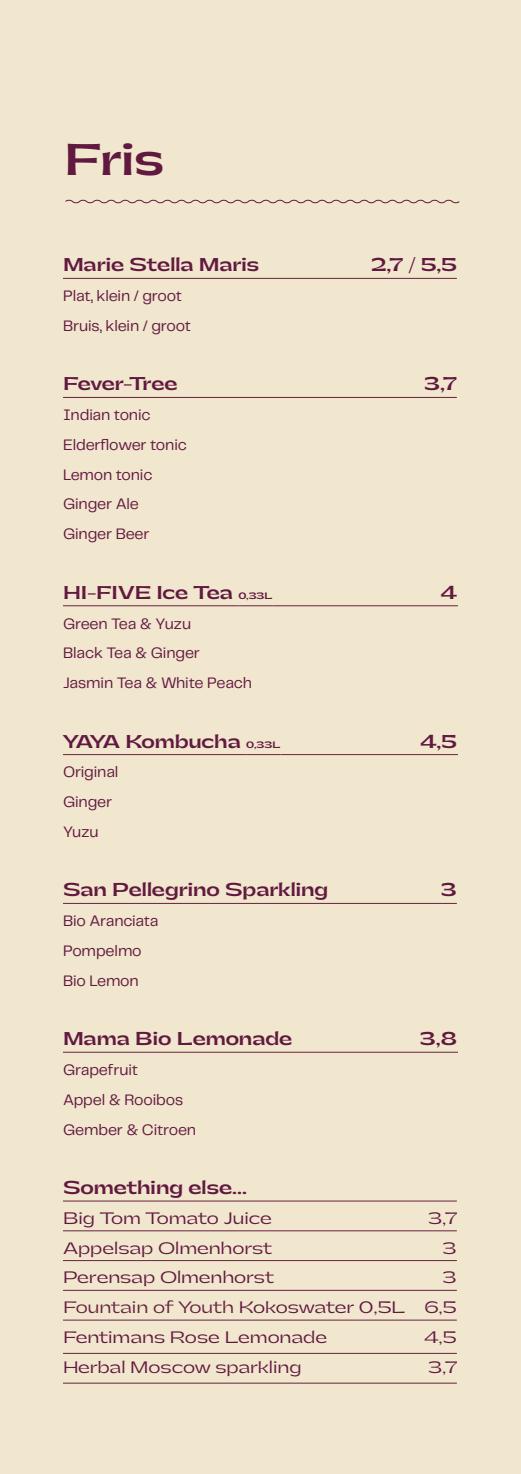
<style>
.page{position:relative;width:521px;height:1474px;background:#fff}
.page>*{position:absolute;margin:0;border:0;box-sizing:border-box;transform-origin:0 0}
.t1{font:700 42px "Gatwick";color:#621940}
.t2{font:700 17.5px "Gatwick";letter-spacing:-.005em;color:#621940}
.t3{font:700 17.5px "Gatwick";letter-spacing:-.025em;color:#621940}
.t4{font:15.75px "Telegraf";letter-spacing:-.01em;color:#621940}
.t5{font:15.75px "Gatwick";letter-spacing:-.01em;color:#621940}
.s1{font-size:8.75px}
.s2{color:#692240}
</style>
<div class="page">
<div style="left:0;top:0;width:521px;height:1473px;background:#f1e6ce"></div>
<svg style="left:65px;top:199px;width:395px;height:5px"></svg>
<hr style="left:63px;top:278px;width:394px;height:1px;background:#692240">
<hr style="left:63px;top:397px;width:394px;height:1px;background:#692240">
<hr style="left:63px;top:605px;width:175px;height:1px;background:#692240">
<hr style="left:238px;top:605px;width:35px;height:1px;background:#692240">
<hr style="left:273px;top:605px;width:185px;height:1px;background:#692240">
<hr style="left:63px;top:754px;width:183px;height:1px;background:#692240">
<hr style="left:246px;top:754px;width:34px;height:1px;background:#692240">
<hr style="left:280px;top:754px;width:178px;height:1px;background:#692240">
<hr style="left:63px;top:903px;width:394px;height:1px;background:#692240">
<hr style="left:63px;top:1051px;width:395px;height:1px;background:#692240">
<hr style="left:63px;top:1200px;width:394px;height:1px;background:#692240">
<hr style="left:63px;top:1230px;width:394px;height:1px;background:#692240">
<hr style="left:63px;top:1260px;width:394px;height:1px;background:#692240">
<hr style="left:63px;top:1289px;width:394px;height:1px;background:#692240">
<hr style="left:63px;top:1319px;width:394px;height:1px;background:#692240">
<hr style="left:63px;top:1352px;width:394px;height:1px;background:#692240">
<hr style="left:63px;top:1382px;width:394px;height:1px;background:#692240">
<p class="t1" style="left:64px;top:131px;width:101px">Fris</p>
<p class="t2" style="left:63px;top:253px;width:198px">Marie Stella Maris</p>
<p class="t2" style="left:371px;top:253px;width:87px">2,7 / 5,5</p>
<p class="t4" style="left:63px;top:285px;width:121px">Plat, klein / groot</p>
<p class="t4" style="left:63px;top:315px;width:129px">Bruis, klein / groot</p>
<p class="t3" style="left:63px;top:372px;width:116px">Fever-Tree</p>
<p class="t2" style="left:424px;top:372px;width:34px">3,7</p>
<p class="t4" style="left:63px;top:404px;width:89px">Indian tonic</p>
<p class="t4" style="left:63px;top:434px;width:125px">Elderflower tonic</p>
<p class="t4" style="left:63px;top:464px;width:91px">Lemon tonic</p>
<p class="t4" style="left:63px;top:493px;width:78px">Ginger Ale</p>
<p class="t4" style="left:63px;top:523px;width:88px">Ginger Beer</p>
<p class="t2" style="left:63px;top:580px;width:211px">HI-FIVE Ice Tea <span class="s1">0,33L</span></p>
<p class="t2" style="left:441px;top:580px;width:18px">4</p>
<p class="t4" style="left:63px;top:612px;width:130px">Green Tea &amp; Yuzu</p>
<p class="t4" style="left:63px;top:642px;width:138px">Black Tea &amp; Ginger</p>
<p class="t4" style="left:63px;top:672px;width:190px">Jasmin Tea &amp; White Peach</p>
<p class="t2" style="left:63px;top:729px;width:219px">YAYA Kombucha <span class="s1">0,33L</span></p>
<p class="t2" style="left:420px;top:729px;width:38px">4,5</p>
<p class="t4" style="left:63px;top:761px;width:57px">Original</p>
<p class="t4" style="left:63px;top:791px;width:51px">Ginger</p>
<p class="t4" style="left:63px;top:821px;width:37px">Yuzu</p>
<p class="t2" style="left:63px;top:878px;width:267px">San Pellegrino Sparkling</p>
<p class="t2" style="left:441px;top:878px;width:17px">3</p>
<p class="t4" style="left:63px;top:910px;width:97px">Bio Aranciata</p>
<p class="t4" style="left:63px;top:940px;width:80px">Pompelmo</p>
<p class="t4" style="left:63px;top:969px;width:77px">Bio Lemon</p>
<p class="t2" style="left:63px;top:1026px;width:231px">Mama Bio Lemonade</p>
<p class="t2" style="left:420px;top:1026px;width:39px">3,8</p>
<p class="t4" style="left:63px;top:1059px;width:77px">Grapefruit</p>
<p class="t4" style="left:63px;top:1088px;width:122px">Appel &amp; Rooibos</p>
<p class="t4" style="left:63px;top:1118px;width:135px">Gember &amp; Citroen</p>
<p class="t2" style="left:63px;top:1175px;width:185px">Something else...</p>
<p class="t5" style="left:63px;top:1207px;width:210px">Big Tom Tomato Juice</p>
<p class="t5" style="left:428px;top:1207px;width:30px">3,7</p>
<p class="t5" style="left:63px;top:1237px;width:211px">Appelsap Olmenhorst</p>
<p class="t5" style="left:443px;top:1237px;width:16px">3</p>
<p class="t5" style="left:63px;top:1266px;width:212px">Perensap Olmenhorst</p>
<p class="t5" style="left:443px;top:1266px;width:16px">3</p>
<p class="t5" style="left:63px;top:1296px;width:395px"><span class="s2">Fountain of Youth</span> Kokoswater 0,5L 6,5</p>
<p class="t5" style="left:63px;top:1326px;width:266px">Fentimans Rose Lemonade</p>
<p class="t5" style="left:424px;top:1326px;width:34px">4,5</p>
<p class="t5" style="left:63px;top:1356px;width:240px">Herbal Moscow sparkling</p>
<p class="t5" style="left:428px;top:1356px;width:30px">3,7</p>
</div>
